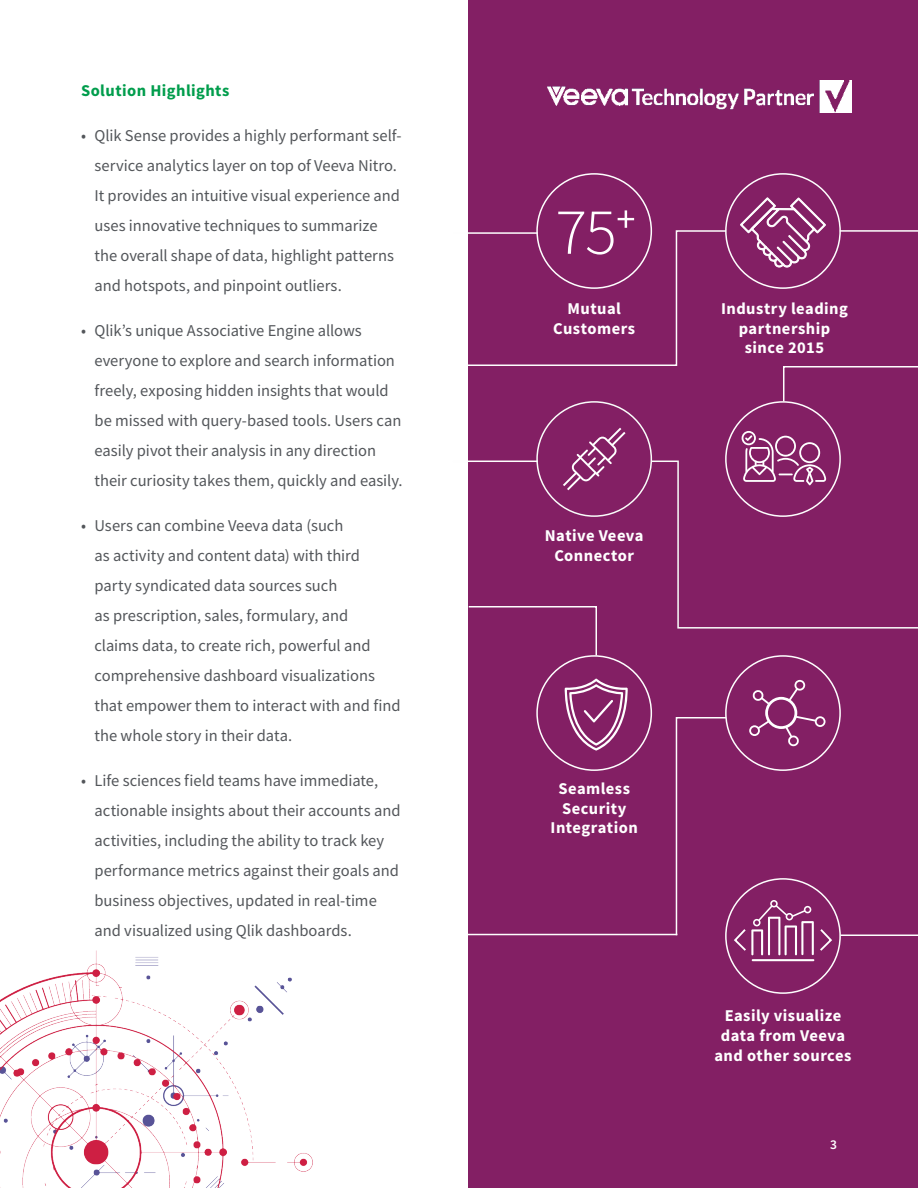
<style>
.page{position:relative;width:918px;height:1188px;background:#fff}
.page>*{position:absolute;margin:0;border:0;box-sizing:border-box;transform-origin:0 0}
.t1{font:16.5px/30px "Source Sans Pro";color:#53565a}
.t2{font:700 16.5px/19.8px "Source Sans Pro";letter-spacing:.025em;color:#fff;text-align:center}
.BODY_P{font:700 16.5px "Source Sans Pro";letter-spacing:.025em;color:#009d4c}
.t3{font:600 13.5px "Source Sans Pro";color:#fff}
</style>
<div class="page">
<img style="left:0;top:950px;width:312px;height:238px">
<div style="left:468px;top:0;width:450px;height:1188px;background:#831f64"></div>
<svg style="left:740px;top:197px;width:86px;height:71px"></svg>
<svg style="left:563px;top:428px;width:63px;height:62px"></svg>
<div style="left:536px;top:401px;width:116px;height:116px;border:2px solid #f9fcfa;border-radius:50%"></div>
<svg style="left:564px;top:679px;width:64px;height:72px"></svg>
<div style="left:536px;top:655px;width:116px;height:116px;border:2px solid #fefefe;border-radius:50%"></div>
<svg style="left:742px;top:431px;width:79px;height:29px"></svg>
<hr style="left:752px;top:959px;width:62px;height:2px;background:#fff">
<hr style="left:840px;top:230px;width:78px;height:2px;background:#fefefe">
<hr style="left:468px;top:934px;width:209px;height:1px;background:#fefefe">
<hr style="left:453px;top:461px;width:85px;height:1px;background:#fefefe">
<img style="left:548px;top:81px;width:304px;height:31px">
<svg style="left:468px;top:606px;width:130px;height:51px"></svg>
<svg style="left:675px;top:680px;width:158px;height:275px"></svg>
<hr style="left:840px;top:935px;width:78px;height:1px;background:#fefefe">
<svg style="left:782px;top:366px;width:136px;height:37px"></svg>
<svg style="left:650px;top:460px;width:268px;height:169px"></svg>
<svg style="left:468px;top:210px;width:260px;height:156px"></svg>
<p class="BODY_P" style="left:81px;top:79px;width:150px">Solution Highlights</p>
<p class="t1" style="left:94px;top:120px;width:309px;text-indent:-14px">• Qlik Sense provides a highly performant self&shy;service analytics layer on top of Veeva Nitro.<br>It provides an intuitive visual experience and uses innovative techniques to summarize the overall shape of data, highlight patterns and hotspots, and pinpoint outliers.</p>
<p class="t1" style="left:94px;top:315px;width:310px;text-indent:-14px">• Qlik’s unique Associative Engine allows everyone to explore and search information freely, exposing hidden insights that would be missed with query-based tools. Users can easily pivot their analysis in any direction their curiosity takes them, quickly and easily.</p>
<p class="t1" style="left:94px;top:510px;width:308px;text-indent:-14px">• Users can combine Veeva data (such<br>as activity and content data) with third party syndicated data sources such<br>as prescription, sales, formulary, and<br>claims data, to create rich, powerful and comprehensive dashboard visualizations that empower them to interact with and find the whole story in their data.</p>
<p class="t1" style="left:94px;top:765px;width:308px;text-indent:-14px">• Life sciences field teams have immediate, actionable insights about their accounts and activities, including the ability to track key performance metrics against their goals and business objectives, updated in real-time and visualized using Qlik dashboards.</p>
<p class="t2" style="left:553px;top:298px;width:84px">Mutual<br>Customers</p>
<p class="t2" style="left:545px;top:526px;width:100px">Native Veeva<br>Connector</p>
<p class="t2" style="left:721px;top:298px;width:128px">Industry leading partnership since 2015</p>
<p class="t2" style="left:558px;top:778px;width:73px">Seamless</p>
<p class="t2" style="left:562px;top:798px;width:66px">Security</p>
<p class="t2" style="left:551px;top:818px;width:89px">Integration</p>
<p class="t2" style="left:714px;top:1006px;width:139px">Easily visualize data from Veeva and other sources</p>
<p class="t3" style="left:830px;top:1136px;width:8px">3</p>
</div>
